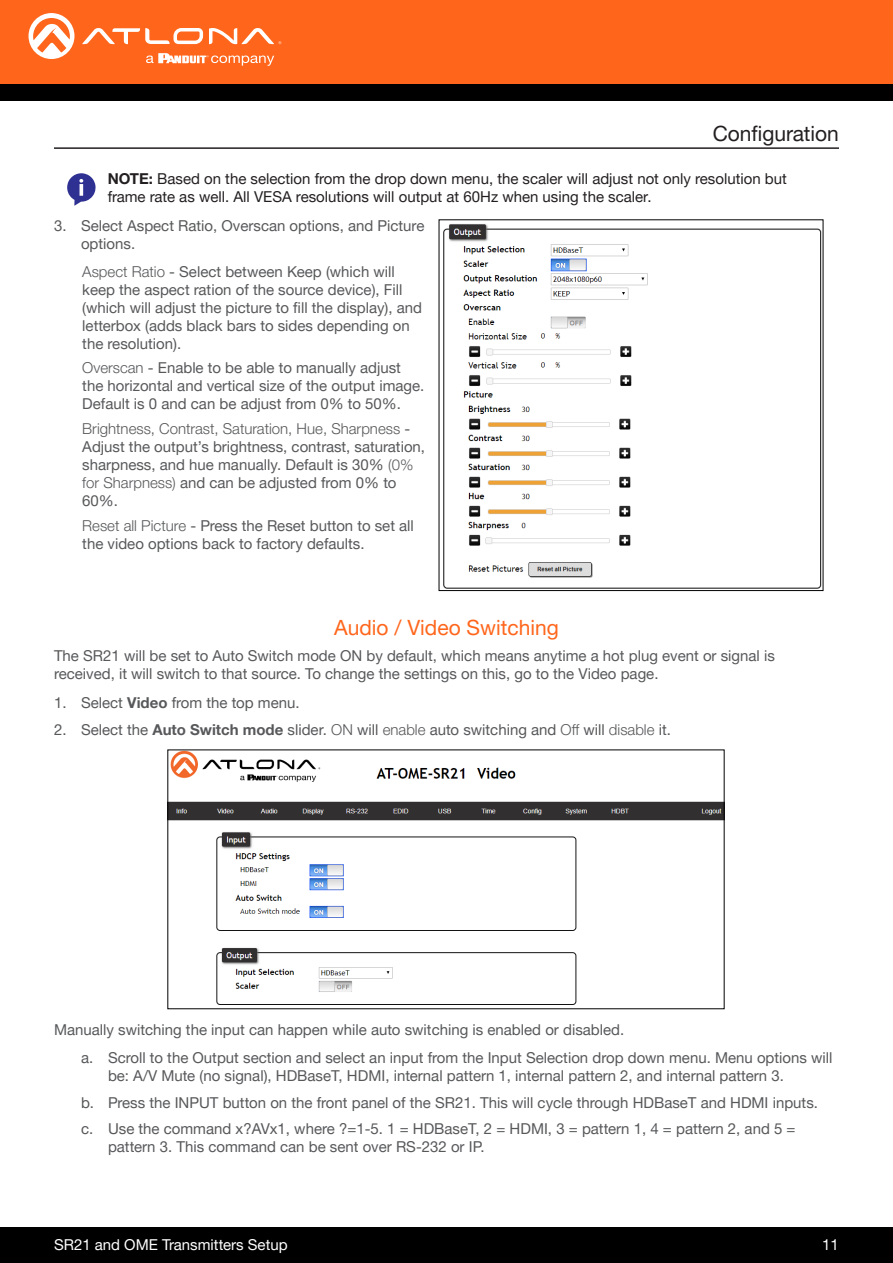
<style>
.page{position:relative;width:893px;height:1263px;background:#fff}
.page>*{position:absolute;margin:0;border:0;box-sizing:border-box;transform-origin:0 0}
.Subsection_Header{font:21px "Helvetica Neue LTW1 G";color:#ff661c}
.Non_TOC_Section_Head{font:21px "Helvetica Neue LTW1 G";color:#231f20}
.Bullets{font:15px/18px "Helvetica Neue LTW1 G";color:#57585a}
.General_Text{font:15px/18px "Helvetica Neue LTW1 G";color:#57585a}
.General_Text-2{font:15px/18px "Helvetica Neue LTW1 G";color:#231f20}
.t1{font:15px "Helvetica Neue LTW1 G";color:#fff}
.s1{font-weight:700}
.s2{font-weight:300}
</style>
<div class="page">
<div style="left:0;top:1227px;width:893px;height:36px;background:#000"></div>
<div style="left:0;top:0;width:893px;height:84px;background:#ff661c"></div>
<div style="left:0;top:84px;width:893px;height:16px;background:#000"></div>
<svg style="left:82px;top:28px;width:121px;height:16px"></svg>
<svg style="left:209px;top:28px;width:72px;height:16px"></svg>
<svg style="left:29px;top:13px;width:45px;height:46px"></svg>
<svg style="left:146px;top:53px;width:128px;height:13px"></svg>
<hr style="left:54px;top:147px;width:785px;height:2px;background:#231f20">
<img style="left:169px;top:751px;width:553px;height:254px">
<svg style="left:67px;top:173px;width:29px;height:33px"></svg>
<img style="left:443px;top:224px;width:378px;height:365px">
<p class="Non_TOC_Section_Head" style="left:713px;top:120px;width:128px">Configuration</p>
<p class="General_Text-2" style="left:108px;top:170px;width:681px"><span class="s1">NOTE:</span> Based on the selection from the drop down menu, the scaler will adjust not only resolution but frame rate as well. All VESA resolutions will output at 60Hz when using the scaler.</p>
<p class="Bullets" style="left:81px;top:217px;width:345px;text-indent:-27px">3. Select Aspect Ratio, Overscan options, and Picture options.</p>
<p class="Bullets" style="left:82px;top:262px;width:341px"><span class="s2">Aspect Ratio</span> - Select between Keep (which will keep the aspect ration of the source device), Fill (which will adjust the picture to fill the display), and letterbox (adds black bars to sides depending on the resolution).</p>
<p class="Bullets" style="left:82px;top:359px;width:344px"><span class="s2">Overscan</span> - Enable to be able to manually adjust the horizontal and vertical size of the output image.<br>Default is 0 and can be adjust from 0% to 50%.</p>
<p class="Bullets" style="left:82px;top:420px;width:344px"><span class="s2">Brightness, Contrast, Saturation, Hue, Sharpness</span> - Adjust the output’s brightness, contrast, saturation, sharpness, and hue manually. Default is 30% <span class="s2">(0% for Sharpness)</span> and can be adjusted from 0% to 60%.</p>
<p class="Bullets" style="left:82px;top:516px;width:333px"><span class="s2">Reset all Picture</span> - Press the Reset button to set all the video options back to factory defaults.</p>
<p class="Subsection_Header" style="left:334px;top:614px;width:226px">Audio / Video Switching</p>
<p class="General_Text" style="left:54px;top:647px;width:722px">The SR21 will be set to Auto Switch mode ON by default, which means anytime a hot plug event or signal is received, it will switch to that source. To change the settings on this, go to the Video page.</p>
<p class="Bullets" style="left:54px;top:694px;width:247px">1. Select <span class="s1">Video</span> from the top menu.</p>
<p class="Bullets" style="left:54px;top:720px;width:618px">2. Select the <span class="s1">Auto Switch mode</span> slider. <span class="s2">ON</span> will <span class="s2">enable</span> auto switching and <span class="s2">Off</span> will <span class="s2">disable</span> it.</p>
<p class="General_Text" style="left:54px;top:1020px;width:572px">Manually switching the input can happen while auto switching is enabled or disabled.</p>
<p class="Bullets" style="left:108px;top:1049px;width:726px;text-indent:-27px">a. Scroll to the Output section and select an input from the Input Selection drop down menu. Menu options will be: A/V Mute (no signal), HDBaseT, HDMI, internal pattern 1, internal pattern 2, and internal pattern 3.</p>
<p class="Bullets" style="left:81px;top:1093px;width:738px">b. Press the INPUT button on the front panel of the SR21. This will cycle through HDBaseT and HDMI inputs.</p>
<p class="Bullets" style="left:108px;top:1120px;width:689px;text-indent:-27px">c. Use the command x?AVx1, where ?=1-5. 1 = HDBaseT, 2 = HDMI, 3 = pattern 1, 4 = pattern 2, and 5 = pattern 3. This command can be sent over RS-232 or IP.</p>
<p class="t1" style="left:54px;top:1235px;width:235px">SR21 and OME Transmitters Setup</p>
<p class="t1" style="left:822px;top:1235px;width:18px">11</p>
</div>
